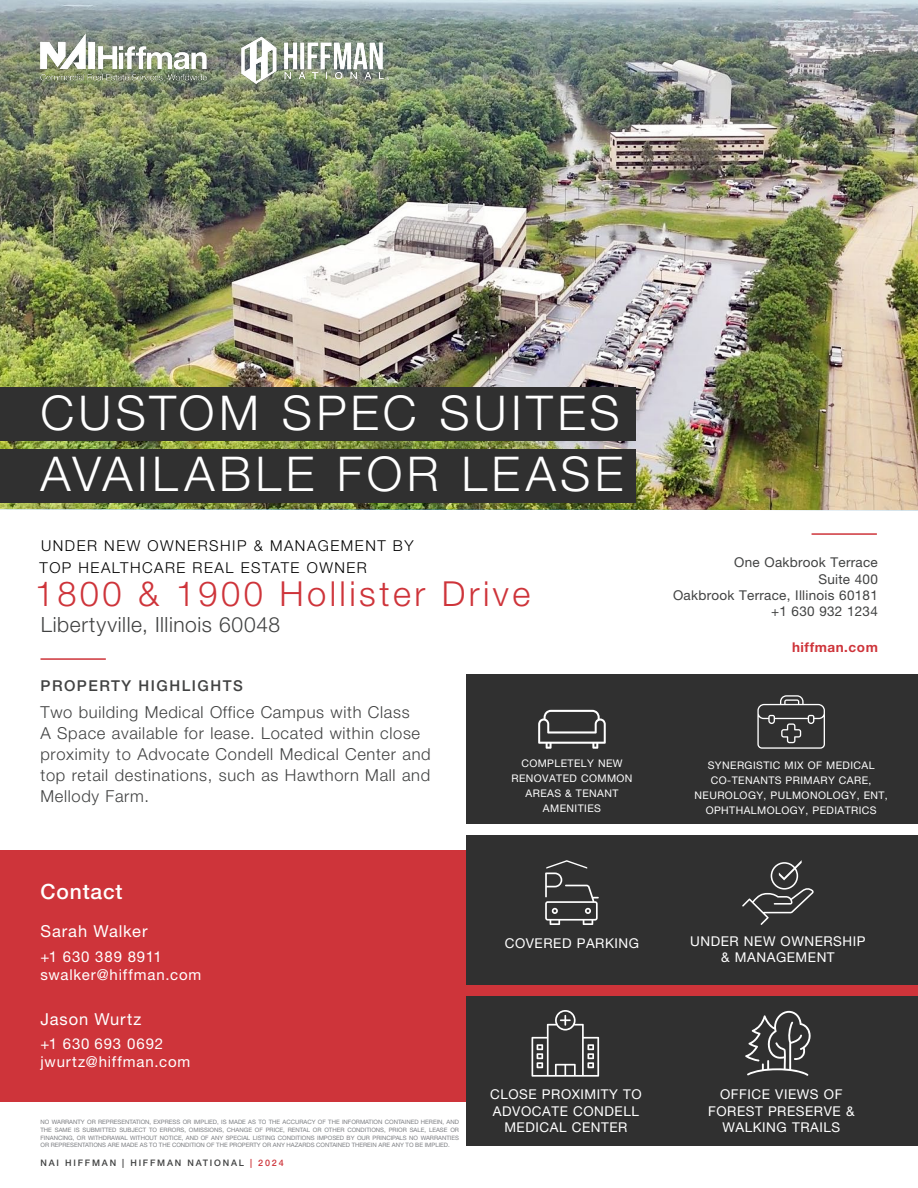
<style>
.page{position:relative;width:918px;height:1188px;background:#fff}
.page>*{position:absolute;margin:0;border:0;box-sizing:border-box;transform-origin:0 0}
.t1{font:300 48px/61.2px "Helvetica Neue LT Std";letter-spacing:.09em;color:#fff}
.t2{font:300 34.5px "Helvetica Neue LT Std";letter-spacing:.1em;color:#ce343a}
.t3{font:300 21px "Helvetica Neue LT Std";letter-spacing:.03em;color:#414242}
.t4{font:500 21px "Helvetica Neue LT Std";letter-spacing:.04em;color:#fff}
.t5{font:300 16.5px/21px "Helvetica Neue LT Std";letter-spacing:.04em;color:#414242}
.t6{font:16.5px "Helvetica Neue LT Std";letter-spacing:.055em;color:#fff}
.t7{font:15px/18px "Helvetica Neue LT Std";letter-spacing:.055em;color:#fff}
.t8{font:300 15px/22.5px "Helvetica Neue LT Std";letter-spacing:.1em;color:#000}
.t9{font:500 15px "Helvetica Neue LT Std";letter-spacing:.1em;color:#414242}
.t10{font:13.5px/16.5px "Helvetica Neue LT Std";letter-spacing:.04em;color:#fff;text-align:center}
.t11{font:13.5px/16.4px "Helvetica Neue LT Std";letter-spacing:.02em;color:#414242;text-align:right}
.t12{font:700 13.5px "Helvetica Neue LT Std";letter-spacing:.04em;color:#ce343a}
.t13{font:10.5px/15px "Helvetica Neue LT Std";letter-spacing:.04em;color:#fff;text-align:center}
.t14{font:500 9px "Helvetica Neue LT Std";letter-spacing:.2em;color:#414242}
.t15{font:6px/7.9px "Helvetica Neue LT Std";color:#7b7d81;text-align:justify}
.s1{color:#ce343a}
</style>
<div class="page">
<div style="left:0;top:850px;width:918px;height:252px;background:#ce343a"></div>
<div style="left:466px;top:674px;width:452px;height:150px;background:#303030"></div>
<div style="left:466px;top:835px;width:452px;height:149px;background:#303030"></div>
<div style="left:466px;top:997px;width:452px;height:149px;background:#303030"></div>
<img style="left:0;top:0;width:918px;height:510px">
<div style="left:0;top:387px;width:635px;height:53px;background:#303030"></div>
<div style="left:0;top:450px;width:635px;height:53px;background:#303030"></div>
<hr style="left:40px;top:658px;width:66px;height:2px;background:#ce343a">
<img style="left:40px;top:33px;width:349px;height:51px">
<hr style="left:812px;top:533px;width:65px;height:2px;background:#ce343a">
<svg style="left:545px;top:860px;width:54px;height:65px"></svg>
<svg style="left:742px;top:860px;width:72px;height:65px"></svg>
<svg style="left:745px;top:1011px;width:66px;height:65px"></svg>
<svg style="left:532px;top:1010px;width:67px;height:67px"></svg>
<svg style="left:757px;top:695px;width:68px;height:54px"></svg>
<svg style="left:538px;top:710px;width:68px;height:39px"></svg>
<h1 class="t1" style="left:40px;top:381px;width:584px">CUSTOM SPEC SUITES<br>AVAILABLE FOR LEASE</h1>
<h3 class="t8" style="left:40px;top:534px;width:376px">UNDER NEW OWNERSHIP &amp; MANAGEMENT BY<br>TOP HEALTHCARE REAL ESTATE OWNER</h3>
<h2 class="t2" style="left:35px;top:573px;width:497px">1800 &amp; 1900 Hollister Drive</h2>
<h3 class="t3" style="left:41px;top:612px;width:241px">Libertyville, Illinois 60048</h3>
<h3 class="t9" style="left:40px;top:676px;width:204px">PROPERTY HIGHLIGHTS</h3>
<h3 class="t5" style="left:40px;top:702px;width:392px">Two building Medical Office Campus with Class<br>A Space available for lease. Located within close proximity to Advocate Condell Medical Center and top retail destinations, such as Hawthorn Mall and Mellody Farm.</h3>
<h3 class="t4" style="left:40px;top:879px;width:84px">Contact</h3>
<h3 class="t6" style="left:40px;top:921px;width:109px">Sarah Walker</h3>
<h3 class="t7" style="left:40px;top:947px;width:162px">+1 630 389 8911 swalker@hiffman.com</h3>
<h3 class="t6" style="left:40px;top:1009px;width:102px">Jason Wurtz</h3>
<h3 class="t7" style="left:40px;top:1035px;width:151px">+1 630 693 0692 jwurtz@hiffman.com</h3>
<p class="t15" style="left:40px;top:1118px;width:420px">NO WARRANTY OR REPRESENTATION, EXPRESS OR IMPLIED, IS MADE AS TO THE ACCURACY OF THE INFORMATION CONTAINED HEREIN, AND THE SAME IS SUBMITTED SUBJECT TO ERRORS, OMISSIONS, CHANGE OF PRICE, RENTAL OR OTHER CONDITIONS, PRIOR SALE, LEASE OR FINANCING, OR WITHDRAWAL WITHOUT NOTICE, AND OF ANY SPECIAL LISTING CONDITIONS IMPOSED BY OUR PRINCIPALS NO WARRANTIES OR REPRESENTATIONS ARE MADE AS TO THE CONDITION OF THE PROPERTY OR ANY HAZARDS CONTAINED THEREIN ARE ANY TO BE IMPLIED.</p>
<h3 class="t14" style="left:40px;top:1158px;width:245px">NAI HIFFMAN | HIFFMAN NATIONAL <span class="s1">| 2024</span></h3>
<h3 class="t13" style="left:511px;top:756px;width:123px">COMPLETELY NEW<br>RENOVATED COMMON<br>AREAS &amp; TENANT<br>AMENITIES</h3>
<h3 class="t10" style="left:505px;top:935px;width:136px">COVERED PARKING</h3>
<h3 class="t10" style="left:490px;top:1086px;width:153px">CLOSE PROXIMITY TO<br>ADVOCATE CONDELL<br>MEDICAL CENTER</h3>
<h3 class="t11" style="left:673px;top:554px;width:206px">One Oakbrook Terrace<br>Suite 400<br>Oakbrook Terrace, Illinois 60181 +1 630 932 1234</h3>
<h3 class="t12" style="left:792px;top:639px;width:87px">hiffman.com</h3>
<h3 class="t13" style="left:695px;top:758px;width:195px">SYNERGISTIC MIX OF MEDICAL<br>CO-TENANTS PRIMARY CARE,<br>NEUROLOGY, PULMONOLOGY, ENT,<br>OPHTHALMOLOGY, PEDIATRICS</h3>
<h3 class="t10" style="left:690px;top:933px;width:177px">UNDER NEW OWNERSHIP &amp; MANAGEMENT</h3>
<h3 class="t10" style="left:708px;top:1086px;width:148px">OFFICE VIEWS OF<br>FOREST PRESERVE &amp;<br>WALKING TRAILS</h3>
</div>
